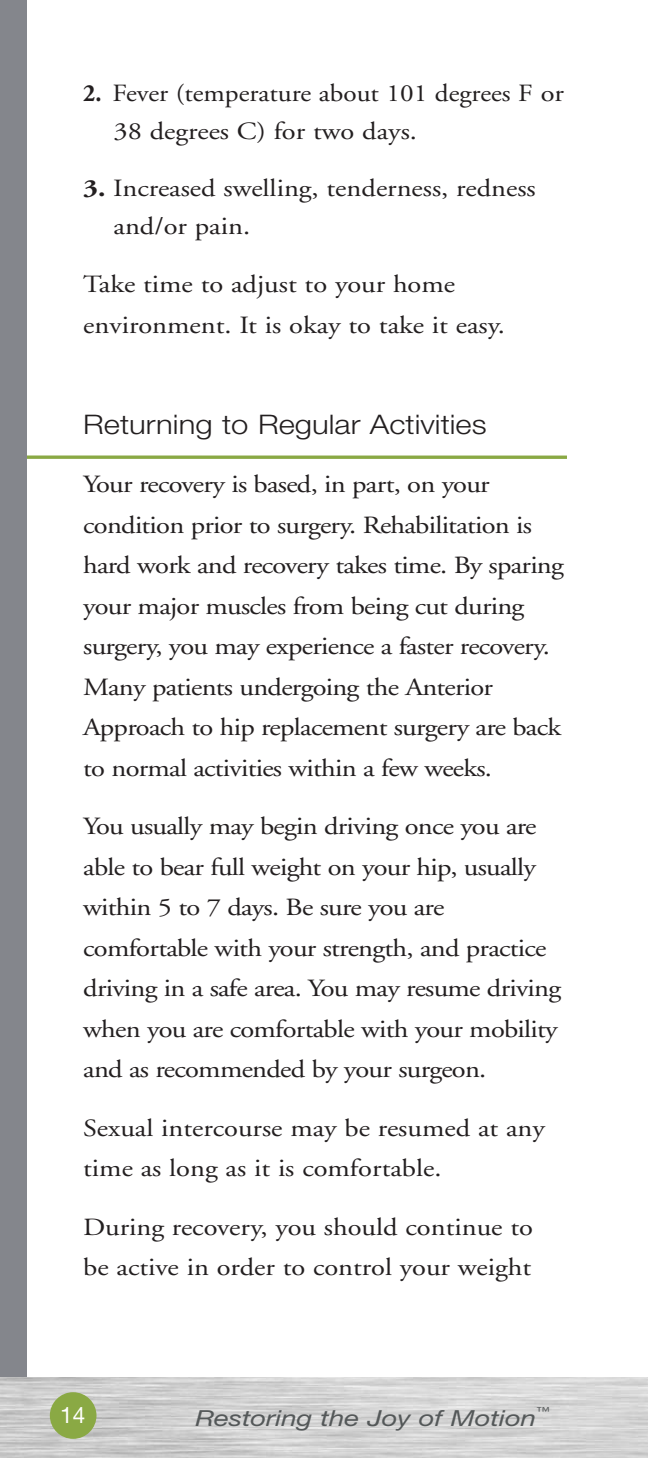
<style>
.page{position:relative;width:648px;height:1458px;background:#fff}
.page>*{position:absolute;margin:0;border:0;box-sizing:border-box;transform-origin:0 0}
.t1{font:300 27px "Helvetica Neue";color:#231f20;scale:1.15 1}
.t2{font:24.75px/40.5px "Adobe Garamond";letter-spacing:-.025em;color:#231f20;scale:1.15 1}
.t3{font:24.75px/40.5px "Adobe Garamond";color:#231f20;scale:1.15 1}
.t4{font:24.75px/38.2px "Adobe Garamond";color:#231f20;scale:1.1 1}
.t5{font:22.5px "Helvetica Neue";color:#fff}
.t6{font:italic 22.05px "Helvetica Neue";letter-spacing:-.005em;color:#545859;scale:1.25 1}
.t7{font:italic 11.03px "Helvetica Neue";color:#545859;scale:1.25 1}
.s1{font-weight:700}
</style>
<div class="page">
<svg style="left:26px;top:455px;width:541px;height:4px;background:#9bb560"></svg>
<div style="left:0;top:0;width:26px;height:1458px;background:#84868c"></div>
<img style="left:0;top:1377px;width:648px;height:81px">
<div style="left:50px;top:1392px;width:46px;height:47px;background:#8aa944;border-radius:50%"></div>
<p class="t4" style="left:114px;top:76px;width:411px;text-indent:-30px"><span class="s1">2.</span> Fever (temperature about 101 degrees F or<br>38 degrees C) for two days.</p>
<p class="t3" style="left:114px;top:171px;width:369px;line-height:38.2px;text-indent:-30px"><span class="s1">3.</span> Increased swelling, tenderness, redness and/or pain.</p>
<p class="t3" style="left:83px;top:266px;width:368px">Take time to adjust to your home environment. It is okay to take it easy.</p>
<p class="t1" style="left:83px;top:415px;width:352px">Returning to Regular Activities</p>
<p class="t2" style="left:83px;top:467px;width:419px">Your recovery is based, in part, on your condition prior to surgery. Rehabilitation is hard work and recovery takes time. By sparing your major muscles from being cut during surgery, you may experience a faster recovery.<br>Many patients undergoing the Anterior Approach to hip replacement surgery are back to normal activities within a few weeks.</p>
<p class="t2" style="left:83px;top:809px;width:417px">You usually may begin driving once you are able to bear full weight on your hip, usually within 5 to 7 days. Be sure you are comfortable with your strength, and practice driving in a safe area. You may resume driving when you are comfortable with your mobility and as recommended by your surgeon.</p>
<p class="t3" style="left:83px;top:1110px;width:403px">Sexual intercourse may be resumed at any time as long as it is comfortable.</p>
<p class="t3" style="left:83px;top:1209px;width:393px">During recovery, you should continue to be active in order to control your weight</p>
<p class="t7" style="left:536px;top:1407px;width:12px">™</p>
<p class="t5" style="left:60px;top:1407px;width:27px">14</p>
<p class="t6" style="left:195px;top:1410px;width:274px">Restoring the Joy of Motion</p>
</div>
